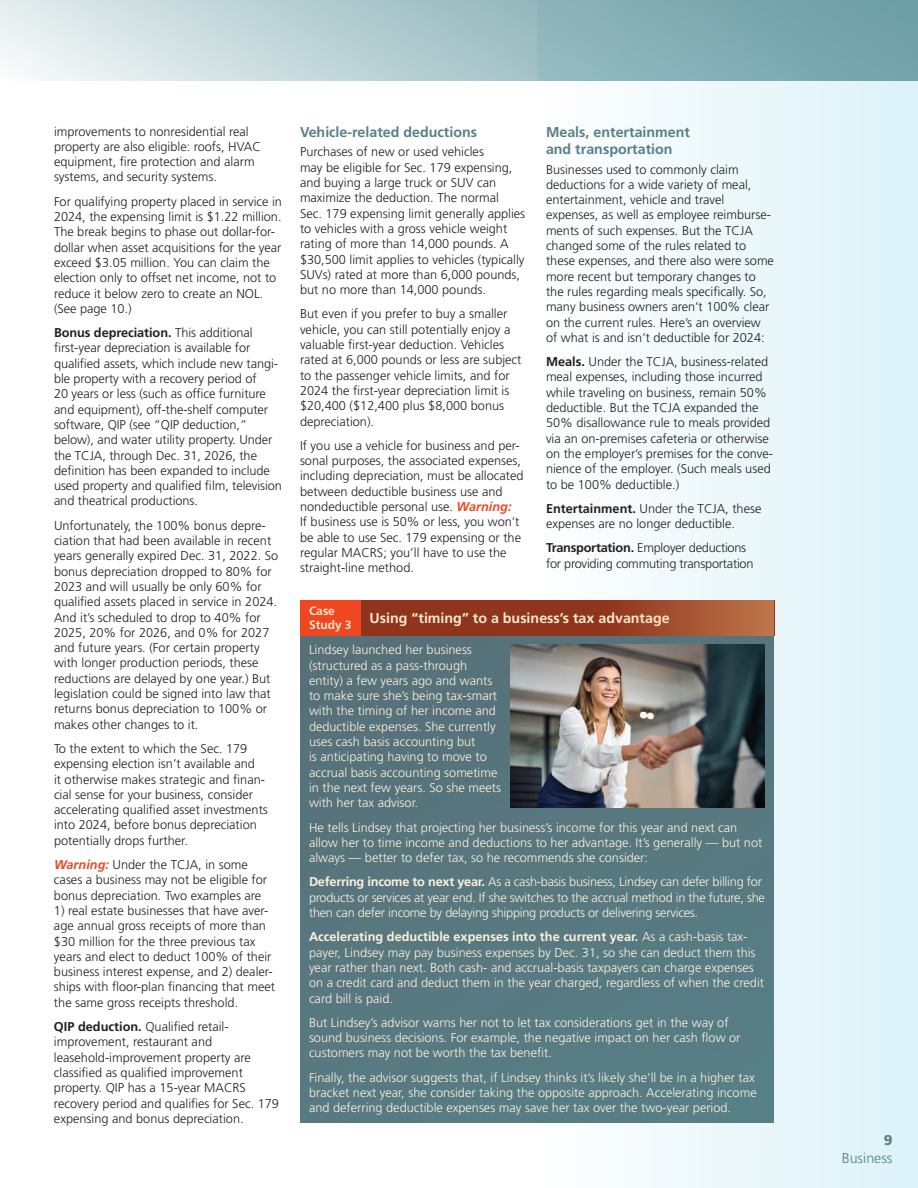
<style>
.page{position:relative;width:918px;height:1188px;background:#fff}
.page>*{position:absolute;margin:0;border:0;box-sizing:border-box;transform-origin:0 0}
.t1{font:700 14.25px/17.1px "Frutiger LT Std";color:#578087}
.t2{font:700 14.25px "Frutiger LT Std";color:#fde9ca}
.t3{font:300 14.25px "Frutiger LT Std";color:#578087}
.t4{font:900 14.25px "Frutiger LT Std";color:#578087}
.t5{font:300 12.75px/15.3px "Frutiger LT Std";color:#231f20}
.t6{font:300 12.75px/15.3px "Frutiger LT Std";color:#fdf1dc}
.t7{font:300 12.75px/15.3px "Frutiger LT Std";letter-spacing:-.02em;color:#fdf1dc}
.t8{font:300 12.75px/15.3px "Frutiger LT Std";letter-spacing:-.02em;color:#231f20}
.t9{font:700 12px/14.4px "Frutiger LT Std";color:#fde9ca}
.s1{font-weight:700}
.s2{font-weight:700;font-style:italic;color:#ef4722}
</style>
<div class="page">
<div style="left:537px;top:0;width:381px;height:1188px;background:linear-gradient(to right,#fefefe,#dcf1f8)"></div>
<div style="left:0;top:0;width:918px;height:81px;background:linear-gradient(to right,#ebf2f2,#6599a1)"></div>
<div style="left:300px;top:636px;width:474px;height:487px;background:#577980"></div>
<div style="left:300px;top:600px;width:474px;height:36px;background:#8f341d"></div>
<div style="left:300px;top:600px;width:61px;height:36px;background:#ef4722"></div>
<div style="left:603px;top:600px;width:171px;height:36px;background:linear-gradient(to right,#8e331c,#be764b)"></div>
<img style="left:510px;top:645px;width:255px;height:162px">
<p class="t5" style="left:54px;top:124px;width:208px">improvements to nonresidential real property are also eligible: roofs, HVAC equipment, fire protection and alarm systems, and security systems.</p>
<p class="t5" style="left:54px;top:195px;width:230px">For qualifying property placed in service in 2024, the expensing limit is $1.22 million.<br>The break begins to phase out dollar-for&shy;dollar when asset acquisitions for the year exceed $3.05 million. You can claim the election only to offset net income, not to reduce it below zero to create an NOL. (See page 10.)</p>
<p class="t5" style="left:54px;top:326px;width:229px"><span class="s1">Bonus depreciation.</span> This additional first-year depreciation is available for qualified assets, which include new tangi&shy;ble property with a recovery period of<br>20 years or less (such as office furniture and equipment), off-the-shelf computer software, QIP (see “QIP deduction,” below), and water utility property. Under the TCJA, through Dec. 31, 2026, the definition has been expanded to include used property and qualified film, television and theatrical productions.</p>
<p class="t5" style="left:54px;top:519px;width:226px">Unfortunately, the 100% bonus depre&shy;ciation that had been available in recent years generally expired Dec. 31, 2022. So bonus depreciation dropped to 80% for 2023 and will usually be only 60% for qualified assets placed in service in 2024.<br>And it’s scheduled to drop to 40% for 2025, 20% for 2026, and 0% for 2027 and future years. (For certain property with longer production periods, these reductions are delayed by one year.) But legislation could be signed into law that returns bonus depreciation to 100% or makes other changes to it.</p>
<p class="t5" style="left:54px;top:742px;width:215px">To the extent to which the Sec. 179 expensing election isn’t available and<br>it otherwise makes strategic and finan&shy;cial sense for your business, consider accelerating qualified asset investments into 2024, before bonus depreciation potentially drops further.</p>
<p class="t5" style="left:54px;top:858px;width:215px"><span class="s2">Warning:</span> Under the TCJA, in some cases a business may not be eligible for bonus depreciation. Two examples are</p>
<p class="t5" style="left:54px;top:904px;width:223px">1) real estate businesses that have aver&shy;age annual gross receipts of more than $30 million for the three previous tax years and elect to deduct 100% of their business interest expense, and 2) dealer&shy;ships with floor-plan financing that meet the same gross receipts threshold.</p>
<p class="t5" style="left:54px;top:1020px;width:227px"><span class="s1">QIP deduction.</span> Qualified retail&shy;improvement, restaurant and leasehold-improvement property are classified as qualified improvement property. QIP has a 15-year MACRS recovery period and qualifies for Sec. 179 expensing and bonus depreciation.</p>
<p class="t1" style="left:300px;top:124px;width:179px">Vehicle-related deductions</p>
<p class="t5" style="left:300px;top:145px;width:227px">Purchases of new or used vehicles<br>may be eligible for Sec. 179 expensing, and buying a large truck or SUV can maximize the deduction. The normal<br>Sec. 179 expensing limit generally applies to vehicles with a gross vehicle weight rating of more than 14,000 pounds. A $30,500 limit applies to vehicles (typically SUVs) rated at more than 6,000 pounds, but no more than 14,000 pounds.</p>
<p class="t5" style="left:300px;top:307px;width:223px">But even if you prefer to buy a smaller vehicle, you can still potentially enjoy a valuable first-year deduction. Vehicles rated at 6,000 pounds or less are subject to the passenger vehicle limits, and for 2024 the first-year depreciation limit is $20,400 ($12,400 plus $8,000 bonus depreciation).</p>
<p class="t5" style="left:300px;top:439px;width:225px">If you use a vehicle for business and per&shy;sonal purposes, the associated expenses, including depreciation, must be allocated between deductible business use and nondeductible personal use. <span class="s2">Warning:<br></span>If business use is 50% or less, you won’t be able to use Sec. 179 expensing or the regular MACRS; you’ll have to use the straight-line method.</p>
<p class="t1" style="left:546px;top:124px;width:146px">Meals, entertainment and transportation</p>
<p class="t5" style="left:546px;top:162px;width:229px">Businesses used to commonly claim deductions for a wide variety of meal, entertainment, vehicle and travel expenses, as well as employee reimburse&shy;ments of such expenses. But the TCJA changed some of the rules related to these expenses, and there also were some more recent but temporary changes to the rules regarding meals specifically. So, many business owners aren’t 100% clear on the current rules. Here’s an overview of what is and isn’t deductible for 2024:</p>
<p class="t5" style="left:546px;top:355px;width:229px"><span class="s1">Meals.</span> Under the TCJA, business-related meal expenses, including those incurred while traveling on business, remain 50% deductible. But the TCJA expanded the 50% disallowance rule to meals provided via an on-premises cafeteria or otherwise on the employer’s premises for the conve&shy;nience of the employer. (Such meals used to be 100% deductible.)</p>
<p class="t5" style="left:546px;top:502px;width:217px"><span class="s1">Entertainment.</span> Under the TCJA, these expenses are no longer deductible.</p>
<p class="t8" style="left:546px;top:541px;width:209px"><span class="s1">Transportation.</span> Employer deductions for providing commuting transportation</p>
<p class="t9" style="left:309px;top:605px;width:44px">Case<br>Study 3</p>
<p class="t2" style="left:370px;top:612px;width:302px">Using “timing” to a business’s tax advantage</p>
<p class="t6" style="left:309px;top:643px;width:193px">Lindsey launched her business (structured as a pass-through entity) a few years ago and wants to make sure she’s being tax-smart with the timing of her income and deductible expenses. She currently uses cash basis accounting but<br>is anticipating having to move to accrual basis accounting sometime in the next few years. So she meets with her tax advisor.</p>
<p class="t6" style="left:309px;top:820px;width:455px">He tells Lindsey that projecting her business’s income for this year and next can allow her to time income and deductions to her advantage. It’s generally — but not always — better to defer tax, so he recommends she consider:</p>
<p class="t7" style="left:309px;top:875px;width:457px"><span class="s1">Deferring income to next year.</span> As a cash-basis business, Lindsey can defer billing for products or services at year end. If she switches to the accrual method in the future, she then can defer income by delaying shipping products or delivering services.</p>
<p class="t6" style="left:309px;top:930px;width:457px"><span class="s1">Accelerating deductible expenses into the current year.</span> As a cash-basis tax&shy;payer, Lindsey may pay business expenses by Dec. 31, so she can deduct them this year rather than next. Both cash- and accrual-basis taxpayers can charge expenses on a credit card and deduct them in the year charged, regardless of when the credit card bill is paid.</p>
<p class="t6" style="left:309px;top:1016px;width:433px">But Lindsey’s advisor warns her not to let tax considerations get in the way of sound business decisions. For example, the negative impact on her cash flow or customers may not be worth the tax benefit.</p>
<p class="t6" style="left:309px;top:1071px;width:449px">Finally, the advisor suggests that, if Lindsey thinks it’s likely she’ll be in a higher tax bracket next year, she consider taking the opposite approach. Accelerating income and deferring deductible expenses may save her tax over the two-year period.</p>
<p class="t4" style="left:884px;top:1132px;width:10px">9</p>
<p class="t3" style="left:842px;top:1152px;width:52px">Business</p>
</div>
